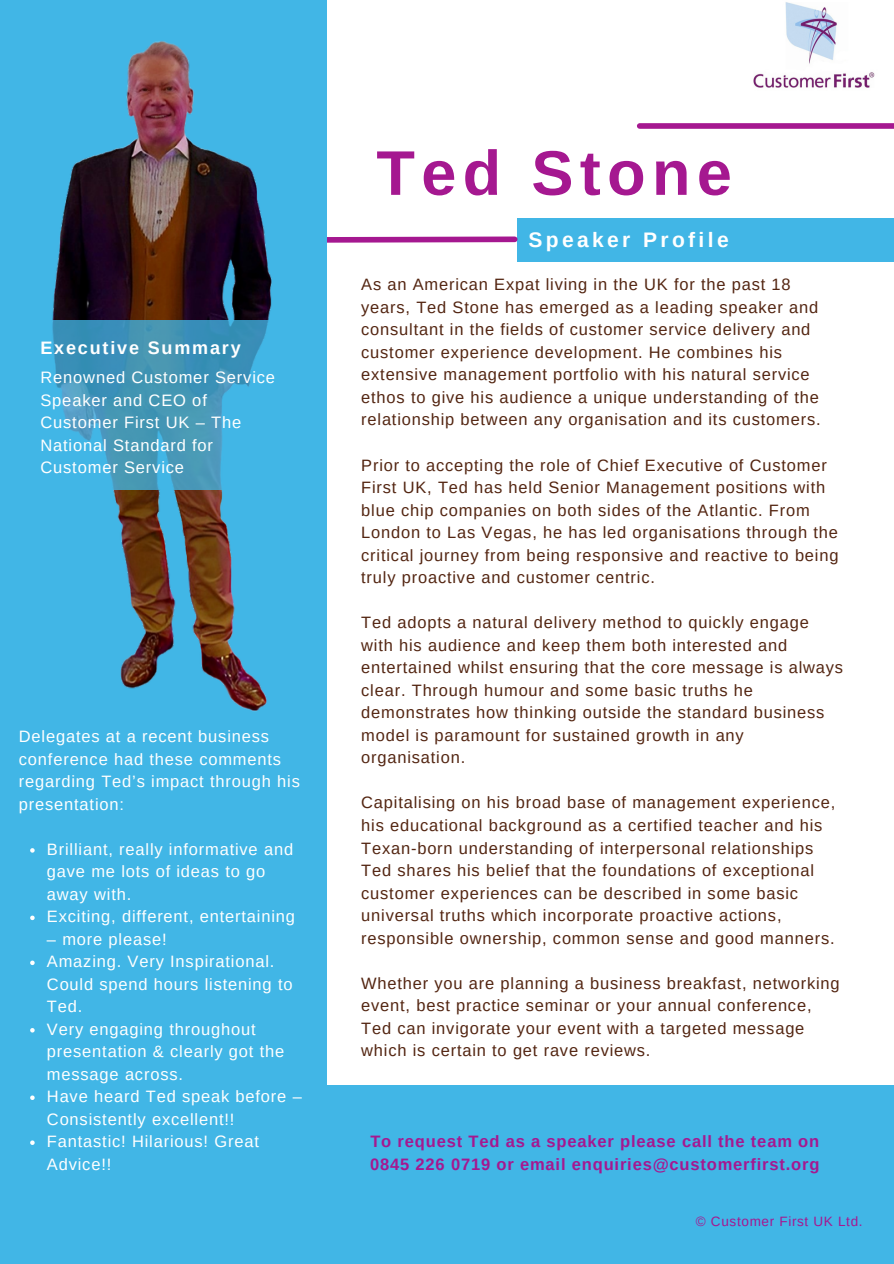
<style>
.page{position:relative;width:894px;height:1264px;background:#fff}
.page>*{position:absolute;margin:0;border:0;box-sizing:border-box;transform-origin:0 0}
.t1{font:700 63px "Arimo";letter-spacing:.1em;color:#a51890}
.t2{font:700 21px "Arimo";letter-spacing:.16em;color:#fff}
.t3{font:700 18px "Arimo";letter-spacing:.1em;color:#fff}
.t4{font:16.5px/22.5px "Arimo";letter-spacing:.05em;color:#532511}
.t5{font:16.5px/22.5px "Arimo";letter-spacing:.05em;color:#fff}
.t6{font:700 16.5px/22.5px "Arimo";letter-spacing:.05em;color:#a51890}
.t7{font:13.5px "Arimo";letter-spacing:.05em;color:#a51890}
</style>
<div class="page">
<div style="left:517px;top:218px;width:376px;height:44px;background:#41b6e6"></div>
<div style="left:639px;top:123px;width:254px;height:6px;background:#a51890"></div>
<svg style="left:327px;top:236px;width:191px;height:7px"></svg>
<div style="left:0;top:0;width:326px;height:1094px;background:#41b6e6"></div>
<img style="left:52px;top:0;width:275px;height:760px">
<svg style="left:52px;top:320px;width:274px;height:170px"></svg>
<img style="left:753px;top:2px;width:122px;height:86px">
<div style="left:0;top:1085px;width:893px;height:178px;background:#41b6e6"></div>
<svg style="left:30px;top:848px;width:5px;height:4px"></svg>
<svg style="left:30px;top:915px;width:5px;height:5px"></svg>
<svg style="left:30px;top:960px;width:5px;height:5px"></svg>
<svg style="left:30px;top:1028px;width:5px;height:4px"></svg>
<svg style="left:30px;top:1095px;width:5px;height:4px"></svg>
<svg style="left:30px;top:1140px;width:5px;height:4px"></svg>
<p class="t3" style="left:40px;top:338px;width:202px">Executive Summary</p>
<p class="t5" style="left:40px;top:366px;width:236px">Renowned Customer Service<br>Speaker and CEO of<br>Customer First UK – The<br>National Standard for<br>Customer Service</p>
<p class="t5" style="left:19px;top:725px;width:282px">Delegates at a recent business conference had these comments regarding Ted’s impact through his presentation:</p>
<p class="t5" style="left:47px;top:838px;width:249px">Brilliant, really informative and gave me lots of ideas to go away with.<br>Exciting, different, entertaining</p>
<p class="t5" style="left:47px;top:927px;width:256px">– more please!<br>Amazing. Very Inspirational.<br>Could spend hours listening to<br>Ted.<br>Very engaging throughout presentation &amp; clearly got the message across.<br>Have heard Ted speak before –<br>Consistently excellent!!<br>Fantastic! Hilarious! Great<br>Advice!!</p>
<h1 class="t1" style="left:376px;top:138px;width:357px">Ted Stone</h1>
<p class="t2" style="left:528px;top:228px;width:202px">Speaker Profile</p>
<p class="t4" style="left:361px;top:273px;width:460px">As an American Expat living in the UK for the past 18 years, Ted Stone has emerged as a leading speaker and consultant in the fields of customer service delivery and customer experience development. He combines his extensive management portfolio with his natural service ethos to give his audience a unique understanding of the relationship between any organisation and its customers.</p>
<p class="t4" style="left:361px;top:453px;width:478px">Prior to accepting the role of Chief Executive of Customer First UK, Ted has held Senior Management positions with blue chip companies on both sides of the Atlantic. From London to Las Vegas, he has led organisations through the critical journey from being responsive and reactive to being truly proactive and customer centric.</p>
<p class="t4" style="left:361px;top:611px;width:483px">Ted adopts a natural delivery method to quickly engage with his audience and keep them both interested and entertained whilst ensuring that the core message is always clear. Through humour and some basic truths he demonstrates how thinking outside the standard business model is paramount for sustained growth in any organisation.</p>
<p class="t4" style="left:361px;top:791px;width:475px">Capitalising on his broad base of management experience, his educational background as a certified teacher and his Texan-born understanding of interpersonal relationships Ted shares his belief that the foundations of exceptional customer experiences can be described in some basic universal truths which incorporate proactive actions, responsible ownership, common sense and good manners.</p>
<p class="t4" style="left:361px;top:971px;width:480px">Whether you are planning a business breakfast, networking event, best practice seminar or your annual conference, Ted can invigorate your event with a targeted message which is certain to get rave reviews.</p>
<p class="t6" style="left:370px;top:1130px;width:451px">To request Ted as a speaker please call the team on<br>0845 226 0719 or email enquiries@customerfirst.org</p>
<p class="t7" style="left:695px;top:1213px;width:168px">© Customer First UK Ltd.</p>
</div>
